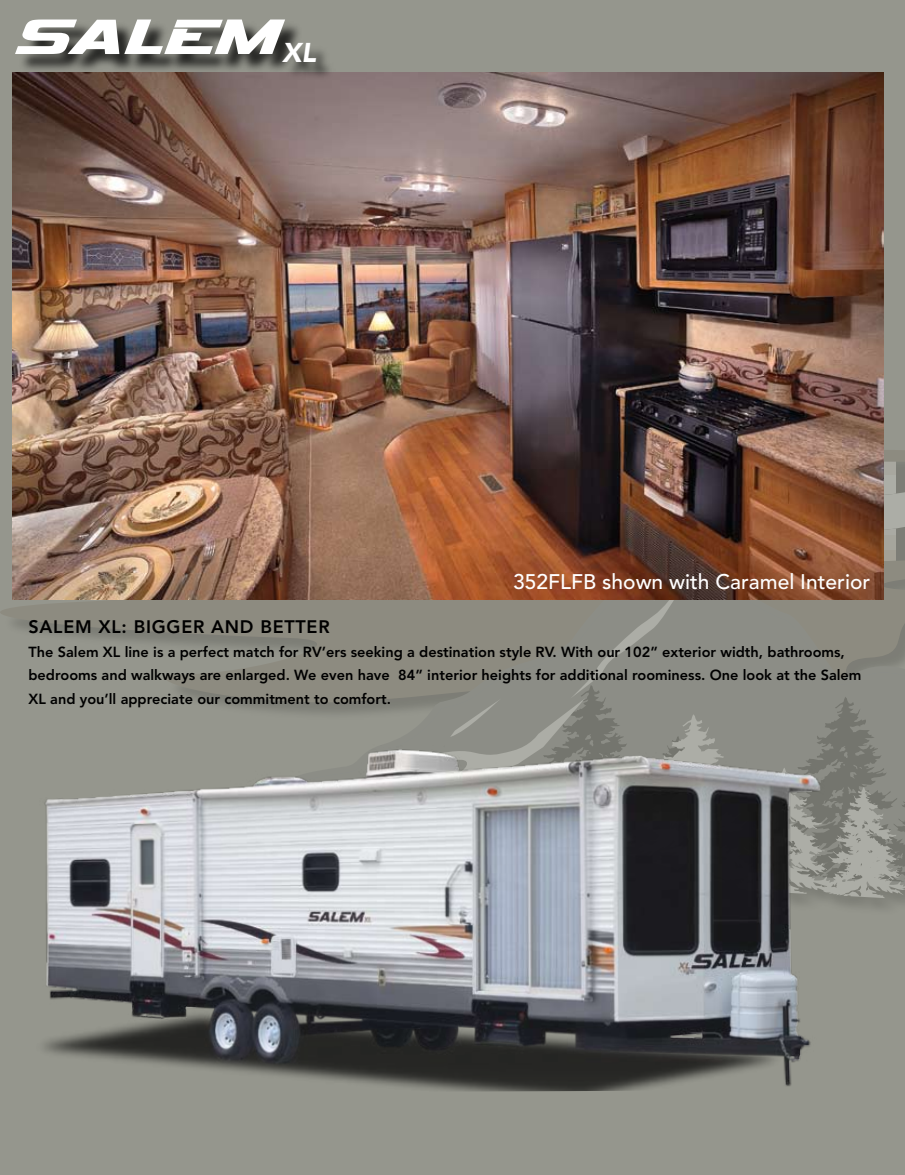
<style>
.page{position:relative;width:905px;height:1175px;background:#fff}
.page>*{position:absolute;margin:0;border:0;box-sizing:border-box;transform-origin:0 0}
.t1{font:italic 900 27px "Avenir";color:#fff}
.t2{font:500 21px "Avenir";color:#fff}
.t3{font:800 18px "Avenir";letter-spacing:.04em;color:#000}
.t4{font:800 14.55px/23.7px "Avenir";color:#000}
</style>
<div class="page">
<div style="left:0;top:0;width:904px;height:1174px;background:#95968d"></div>
<svg style="left:0;top:456px;width:904px;height:190px;fill:#8d8b80"></svg>
<svg style="left:233px;top:497px;width:671px;height:170px;fill:#8d8b80"></svg>
<svg style="left:882px;top:768px;width:22px;height:130px;fill:#8c8d86"></svg>
<div style="left:409px;top:599px;width:278px;height:48px;background:#8d8b80"></div>
<div style="left:17px;top:21px;width:287px;height:53px;background:#000;opacity:.75"></div>
<svg style="left:15px;top:20px;width:270px;height:34px;background:#c1c2bf"></svg>
<img style="left:13px;top:73px;width:870px;height:526px">
<img style="left:44px;top:647px;width:838px;height:445px">
<div style="left:285px;top:44px;width:50px;height:38px;background:#000;opacity:.75"></div>
<h1 class="t1" style="left:282px;top:36px;width:35px">XL</h1>
<h2 class="t2" style="left:513px;top:570px;width:359px">352FLFB shown with Caramel Interior</h2>
<p class="t3" style="left:28px;top:616px;width:25px">Salem</p>
<p class="t3" style="left:98px;top:616px;width:128px">XL: Bigger and</p>
<p class="t3" style="left:260px;top:616px;width:25px">Better</p>
<p class="t4" style="left:28px;top:640px;width:834px">The Salem XL line is a perfect match for RV’ers seeking a destination style RV. With our 102” exterior width, bathrooms, bedrooms and walkways are enlarged. We even have 84” interior heights for additional roominess. One look at the Salem<br>XL and you’ll appreciate our commitment to comfort.</p>
</div>
